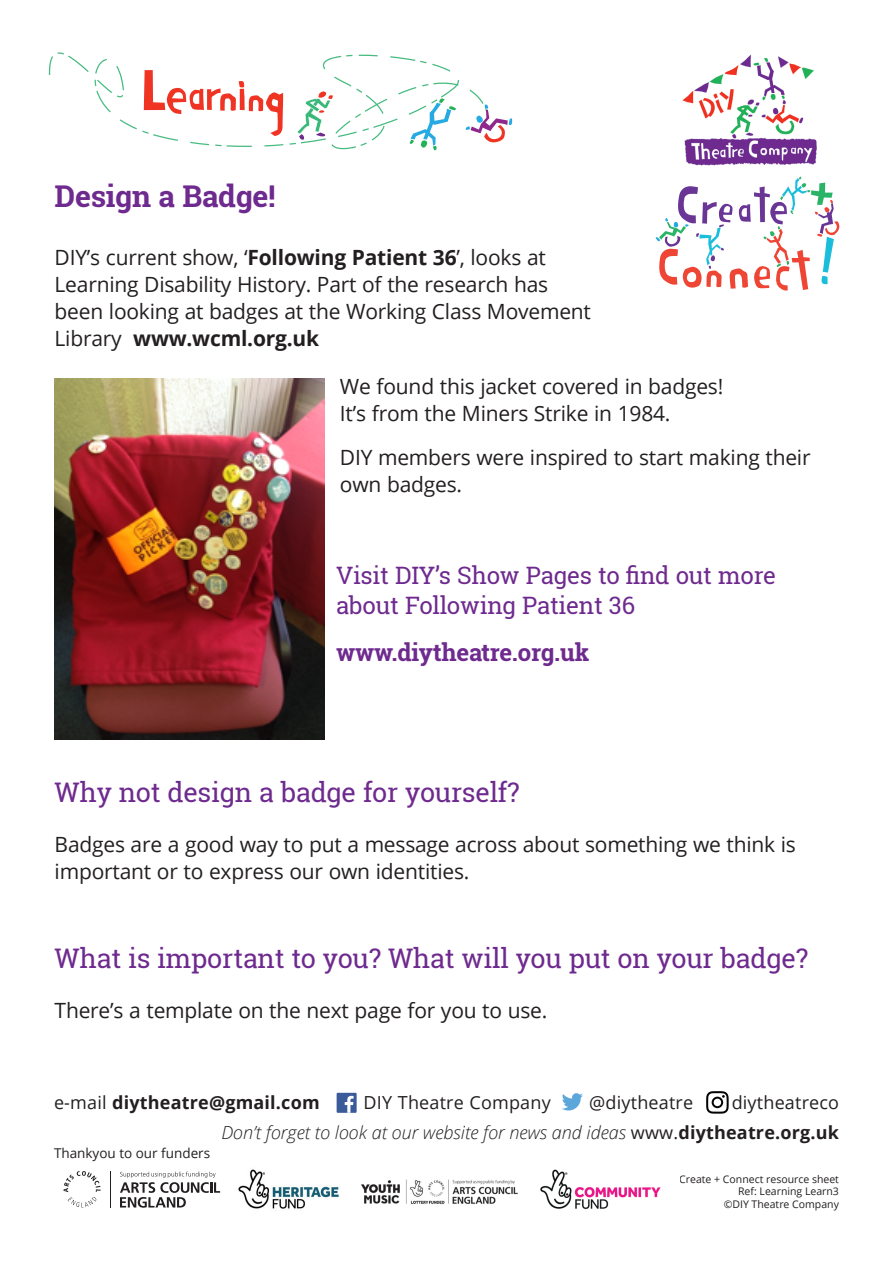
<style>
.page{position:relative;width:893px;height:1263px;background:#fff}
.page>*{position:absolute;margin:0;border:0;box-sizing:border-box;transform-origin:0 0}
.t1{font:700 30px "Roboto Slab";letter-spacing:-.01em;color:#6e2a8e}
.t2{font:27px "Roboto Slab";letter-spacing:-.01em;color:#6e2a8e}
.t3{font:24px/30px "Roboto Slab";letter-spacing:-.01em;color:#6e2a8e}
.t4{font:700 24px "Roboto Slab";letter-spacing:-.01em;color:#6e2a8e}
.t5{font:21px/27px "Open Sans";letter-spacing:-.01em;color:#231f20}
.t6{font:italic 300 18px/30px "Open Sans";color:#231f20;text-align:right}
.t7{font:18px "Open Sans";letter-spacing:.01em;color:#231f20}
.t8{font:700 18px "Open Sans";letter-spacing:.01em;color:#231f20}
.t9{font:13.5px "Open Sans";color:#231f20}
.t10{font:10.5px/12.6px "Open Sans";color:#231f20;text-align:right}
.s1{font-weight:700}
.s2{font-weight:400}
.s3{font-weight:400;font-style:normal}
.s4{font-weight:700;font-style:normal}
</style>
<div class="page">
<img style="left:682px;top:54px;width:135px;height:111px">
<svg style="left:656px;top:177px;width:184px;height:114px"></svg>
<svg style="left:562px;top:1093px;width:21px;height:17px"></svg>
<div style="left:337px;top:1093px;width:20px;height:20px;background:#3b5a9a"></div>
<svg style="left:345px;top:1096px;width:9px;height:17px"></svg>
<svg style="left:706px;top:1091px;width:23px;height:23px"></svg>
<svg style="left:120px;top:1171px;width:100px;height:37px"></svg>
<svg style="left:64px;top:1171px;width:37px;height:36px"></svg>
<hr style="left:110px;top:1171px;width:1px;height:36px;background:#231f20">
<img style="left:238px;top:1169px;width:101px;height:40px">
<img style="left:361px;top:1179px;width:157px;height:25px">
<img style="left:540px;top:1169px;width:121px;height:41px">
<svg style="left:49px;top:52px;width:463px;height:99px"></svg>
<img style="left:55px;top:378px;width:270px;height:362px">
<h1 class="t1" style="left:55px;top:175px;width:223px">Design a Badge!</h1>
<p class="t5" style="left:55px;top:243px;width:538px">DIY’s current show, ‘<span class="s1">Following Patient 36</span>’, looks at Learning Disability History. Part of the research has been looking at badges at the Working Class Movement Library <span class="s1">www.wcml.org.uk</span></p>
<p class="t5" style="left:340px;top:373px;width:385px">We found this jacket covered in badges!<br>It’s from the Miners Strike in 1984.</p>
<p class="t5" style="left:340px;top:443px;width:472px">DIY members were inspired to start making their own badges.</p>
<p class="t3" style="left:336px;top:560px;width:442px">Visit DIY’s Show Pages to find out more about Following Patient 36</p>
<p class="t4" style="left:336px;top:636px;width:255px">www.diytheatre.org.uk</p>
<p class="t2" style="left:55px;top:774px;width:467px">Why not design a badge for yourself?</p>
<p class="t5" style="left:55px;top:830px;width:743px">Badges are a good way to put a message across about something we think is important or to express our own identities.</p>
<p class="t2" style="left:55px;top:940px;width:755px">What is important to you? What will you put on your badge?</p>
<p class="t5" style="left:55px;top:996px;width:494px">There’s a template on the next page for you to use.</p>
<p class="t8" style="left:54px;top:1090px;width:267px"><span class="s2">e-mail</span> diytheatre@gmail.com</p>
<p class="t7" style="left:364px;top:1090px;width:189px">DIY Theatre Company</p>
<p class="t7" style="left:589px;top:1090px;width:105px">@diytheatre</p>
<p class="t6" style="left:221px;top:1087px;width:619px"><span class="s3">diytheatreco<br></span>Don’t forget to look at our website for news and ideas <span class="s3">www.</span><span class="s4">diytheatre.org.uk</span></p>
<p class="t10" style="left:670px;top:1172px;width:171px">A Create + Connect resource sheet<br>Ref: Learning Learn3<br>©DIY Theatre Company</p>
<p class="t9" style="left:54px;top:1144px;width:158px">Thankyou to our funders</p>
</div>
